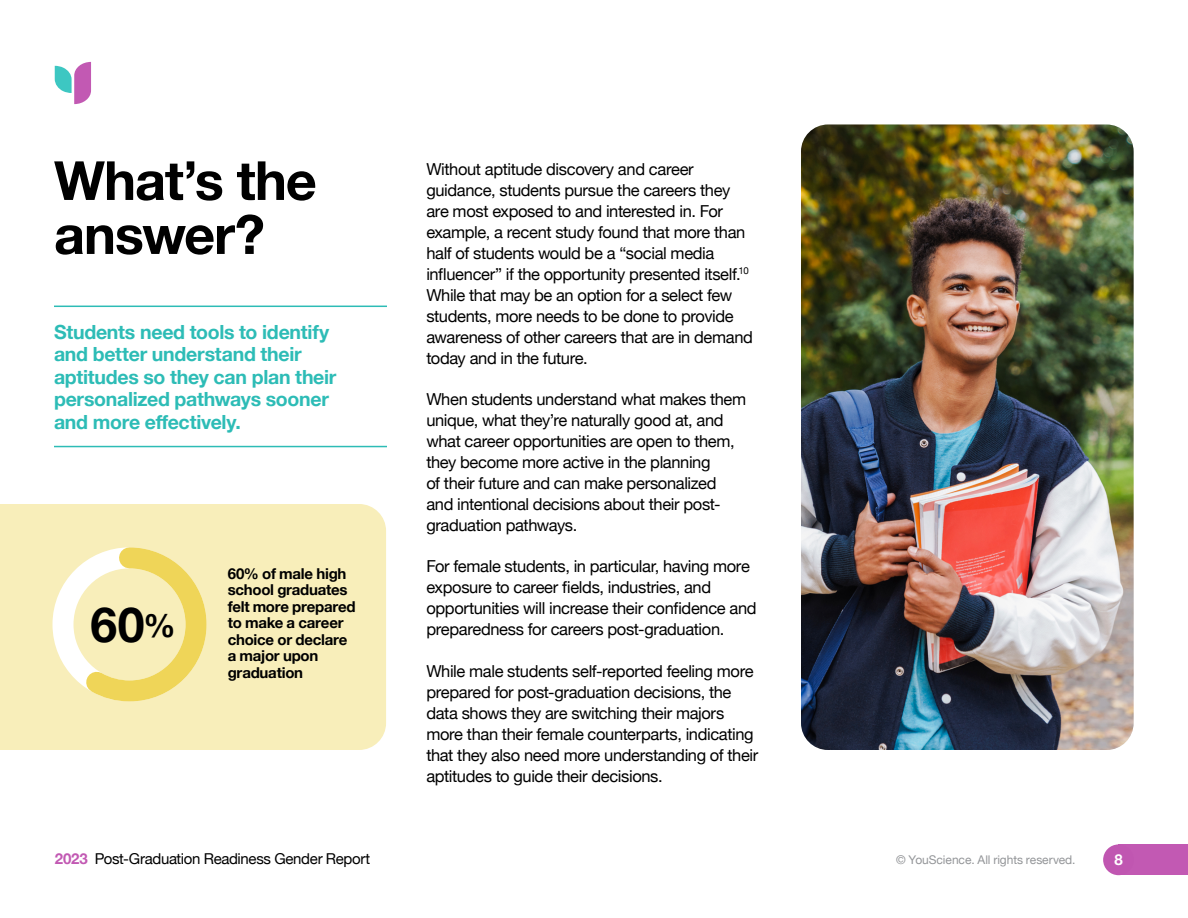
<style>
.page{position:relative;width:1188px;height:918px;background:#fff}
.page>*{position:absolute;margin:0;border:0;box-sizing:border-box;transform-origin:0 0}
.t1{font:700 54px/54px "Helvetica Neue";letter-spacing:-.02em;color:#000}
.t2{font:700 48.3px "Helvetica Neue";color:#000}
.t3{font:700 19.5px/22.5px "Helvetica Neue";letter-spacing:-.015em;color:#2dbcb6}
.t4{font:16.5px/21px "Helvetica Neue";letter-spacing:-.025em;color:#000}
.t5{font:700 15px/16.5px "Helvetica Neue";letter-spacing:-.015em;color:#000}
.t6{font:15px "Helvetica Neue";letter-spacing:-.025em;color:#000}
.t7{font:700 15px "Helvetica Neue";color:#fff}
.t8{font:12px "Helvetica Neue";letter-spacing:-.005em;color:#939598}
.s1{font-size:32.1px}
.s2{font-weight:700;color:#c259b3}
</style>
<div class="page">
<div style="left:1119px;top:844px;width:69px;height:31px;background:#c259b3"></div>
<svg style="left:55px;top:62px;width:36px;height:42px"></svg>
<div style="left:1103px;top:844px;width:31px;height:31px;background:#c056b1;border-radius:50%"></div>
<img style="left:801px;top:125px;width:333px;height:625px">
<hr style="left:54px;top:446px;width:333px;height:1px;background:#2dbcb6">
<hr style="left:54px;top:306px;width:333px;height:1px;background:#2dbcb6">
<div style="left:0;top:504px;width:386px;height:246px;background:#f8eeba"></div>
<div style="left:53px;top:547px;width:154px;height:154px;border:21px solid #fff;border-radius:50%"></div>
<svg style="left:68px;top:537px;width:149px;height:175px;background:#f6eaac"></svg>
<h1 class="t1" style="left:54px;top:155px;width:264px">What’s the answer?</h1>
<p class="t4" style="left:426px;top:159px;width:328px">Without aptitude discovery and career guidance, students pursue the careers they are most exposed to and interested in. For example, a recent study found that more than half of students would be a “social media influencer” if the opportunity presented itself.<sup>10<br></sup>While that may be an option for a select few students, more needs to be done to provide awareness of other careers that are in demand today and in the future.</p>
<p class="t4" style="left:426px;top:390px;width:321px">When students understand what makes them unique, what they’re naturally good at, and what career opportunities are open to them, they become more active in the planning<br>of their future and can make personalized and intentional decisions about their post&shy;graduation pathways.</p>
<p class="t4" style="left:426px;top:557px;width:332px">For female students, in particular, having more exposure to career fields, industries, and opportunities will increase their confidence and preparedness for careers post-graduation.</p>
<p class="t4" style="left:426px;top:661px;width:334px">While male students self-reported feeling more prepared for post-graduation decisions, the data shows they are switching their majors more than their female counterparts, indicating that they also need more understanding of their aptitudes to guide their decisions.</p>
<p class="t3" style="left:54px;top:321px;width:284px">Students need tools to identify and better understand their aptitudes so they can plan their personalized pathways sooner and more effectively.</p>
<p class="t5" style="left:228px;top:565px;width:129px">60% of male high school graduates felt more prepared to make a career choice or declare a major upon graduation</p>
<h2 class="t2" style="left:91px;top:587px;width:87px">60<span class="s1">%</span></h2>
<p class="t6" style="left:55px;top:848px;width:317px"><span class="s2">2023</span> Post-Graduation Readiness Gender Report</p>
<p class="t8" style="left:896px;top:851px;width:181px">© YouScience. All rights reserved.</p>
<p class="t7" style="left:1114px;top:848px;width:10px">8</p>
</div>
